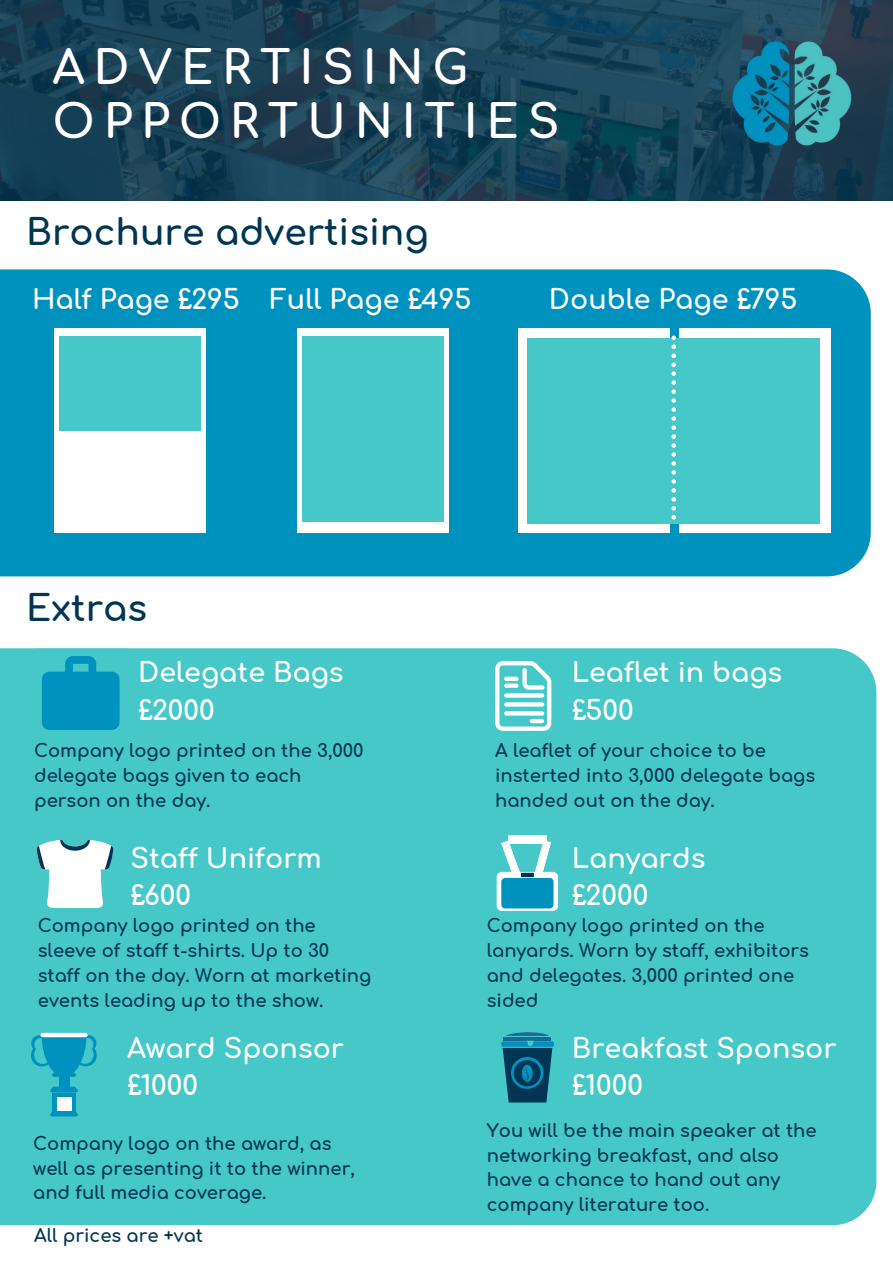
<style>
.page{position:relative;width:893px;height:1264px;background:#fff}
.page>*{position:absolute;margin:0;border:0;box-sizing:border-box;transform-origin:0 0}
.t1{font:700 46.05px/54px "Comfortaa";letter-spacing:.19em;color:#fff}
.t2{font:700 36px "Comfortaa";color:#003653}
.t3{font:700 27px/37px "Comfortaa";color:#fff}
.t4{font:700 18px/24.8px "Comfortaa";color:#003653}
</style>
<div class="page">
<img style="left:0;top:0;width:892px;height:201px">
<img style="left:707px;top:12px;width:169px;height:168px">
<div style="left:0;top:269px;width:870px;height:307px;background:#0092be"></div>
<div style="left:0;top:648px;width:876px;height:577px;background:#46c7c8"></div>
<div style="left:54px;top:328px;width:152px;height:204px;background:#fff"></div>
<div style="left:297px;top:328px;width:152px;height:204px;background:#fff"></div>
<div style="left:518px;top:328px;width:151px;height:204px;background:#fff"></div>
<div style="left:679px;top:328px;width:152px;height:204px;background:#fff"></div>
<div style="left:60px;top:336px;width:141px;height:94px;background:#46c7c8"></div>
<div style="left:302px;top:336px;width:142px;height:185px;background:#46c7c8"></div>
<div style="left:527px;top:338px;width:292px;height:185px;background:#46c7c8"></div>
<svg style="left:671px;top:335px;width:5px;height:184px"></svg>
<svg style="left:37px;top:840px;width:76px;height:68px"></svg>
<svg style="left:495px;top:661px;width:56px;height:69px"></svg>
<div style="left:504px;top:676px;width:14px;height:5px;background:#fff;border-radius:2px"></div>
<svg style="left:504px;top:693px;width:40px;height:4px"></svg>
<svg style="left:504px;top:702px;width:40px;height:4px"></svg>
<svg style="left:504px;top:711px;width:40px;height:4px"></svg>
<svg style="left:504px;top:683px;width:14px;height:4px"></svg>
<hr style="left:529px;top:719px;width:15px;height:4px;background:#fff;border-radius:2px">
<svg style="left:496px;top:871px;width:62px;height:39px"></svg>
<div style="left:501px;top:878px;width:52px;height:30px;background:#0092be;border-radius:4px"></div>
<div style="left:521px;top:872px;width:13px;height:5px;background:#003653"></div>
<svg style="left:501px;top:840px;width:20px;height:37px"></svg>
<svg style="left:534px;top:840px;width:17px;height:37px"></svg>
<div style="left:508px;top:835px;width:39px;height:9px;background:#fff"></div>
<svg style="left:34px;top:648px;width:93px;height:93px;background:#1fa9c2"></svg>
<div style="left:59px;top:1069px;width:10px;height:19px;background:#0092be"></div>
<svg style="left:52px;top:1086px;width:24px;height:4px"></svg>
<hr style="left:50px;top:1088px;width:28px;height:4px;background:#0092be;border-radius:2px">
<hr style="left:50px;top:1112px;width:28px;height:4px;background:#0092be;border-radius:2px">
<div style="left:52px;top:1092px;width:24px;height:22px;background:#0092be"></div>
<div style="left:57px;top:1096px;width:15px;height:14px;background:#fff"></div>
<svg style="left:30px;top:1033px;width:68px;height:43px;background:#1ca7c2"></svg>
<div style="left:40px;top:1032px;width:48px;height:5px;background:#fff;border-radius:2px"></div>
<svg style="left:501px;top:1032px;width:53px;height:70px;background:#106883"></svg>
<h1 class="t1" style="left:52px;top:42px;width:508px">ADVERTISING<br>OPPORTUNITIES</h1>
<h2 class="t2" style="left:26px;top:214px;width:404px">Brochure advertising</h2>
<h3 class="t3" style="left:270px;top:282px;width:203px">Full Page £495</h3>
<h3 class="t3" style="left:549px;top:282px;width:250px">Double Page £795</h3>
<h3 class="t3" style="left:32px;top:282px;width:209px">Half Page £295</h3>
<h2 class="t2" style="left:26px;top:589px;width:122px">Extras</h2>
<h3 class="t3" style="left:138px;top:655px;width:207px">Delegate Bags £2000</h3>
<p class="t4" style="left:34px;top:739px;width:331px">Company logo printed on the 3,000 delegate bags given to each person on the day.</p>
<h3 class="t3" style="left:131px;top:840px;width:193px">Staff Uniform £600</h3>
<p class="t4" style="left:38px;top:914px;width:335px">Company logo printed on the sleeve of staff t-shirts. Up to 30 staff on the day. Worn at marketing events leading up to the show.</p>
<h3 class="t3" style="left:127px;top:1030px;width:218px">Award Sponsor £1000</h3>
<p class="t4" style="left:33px;top:1131px;width:323px">Company logo on the award, as well as presenting it to the winner, and full media coverage.</p>
<p class="t4" style="left:34px;top:1223px;width:170px">All prices are +vat</p>
<h3 class="t3" style="left:572px;top:655px;width:212px">Leaflet in bags £500</h3>
<p class="t4" style="left:495px;top:739px;width:321px">A leaflet of your choice to be insterted into 3,000 delegate bags handed out on the day.</p>
<h3 class="t3" style="left:572px;top:840px;width:135px">Lanyards £2000</h3>
<p class="t4" style="left:487px;top:914px;width:324px">Company logo printed on the lanyards. Worn by staff, exhibitors and delegates. 3,000 printed one sided</p>
<h3 class="t3" style="left:572px;top:1030px;width:266px">Breakfast Sponsor £1000</h3>
<p class="t4" style="left:487px;top:1118px;width:331px">You will be the main speaker at the networking breakfast, and also have a chance to hand out any company literature too.</p>
</div>
